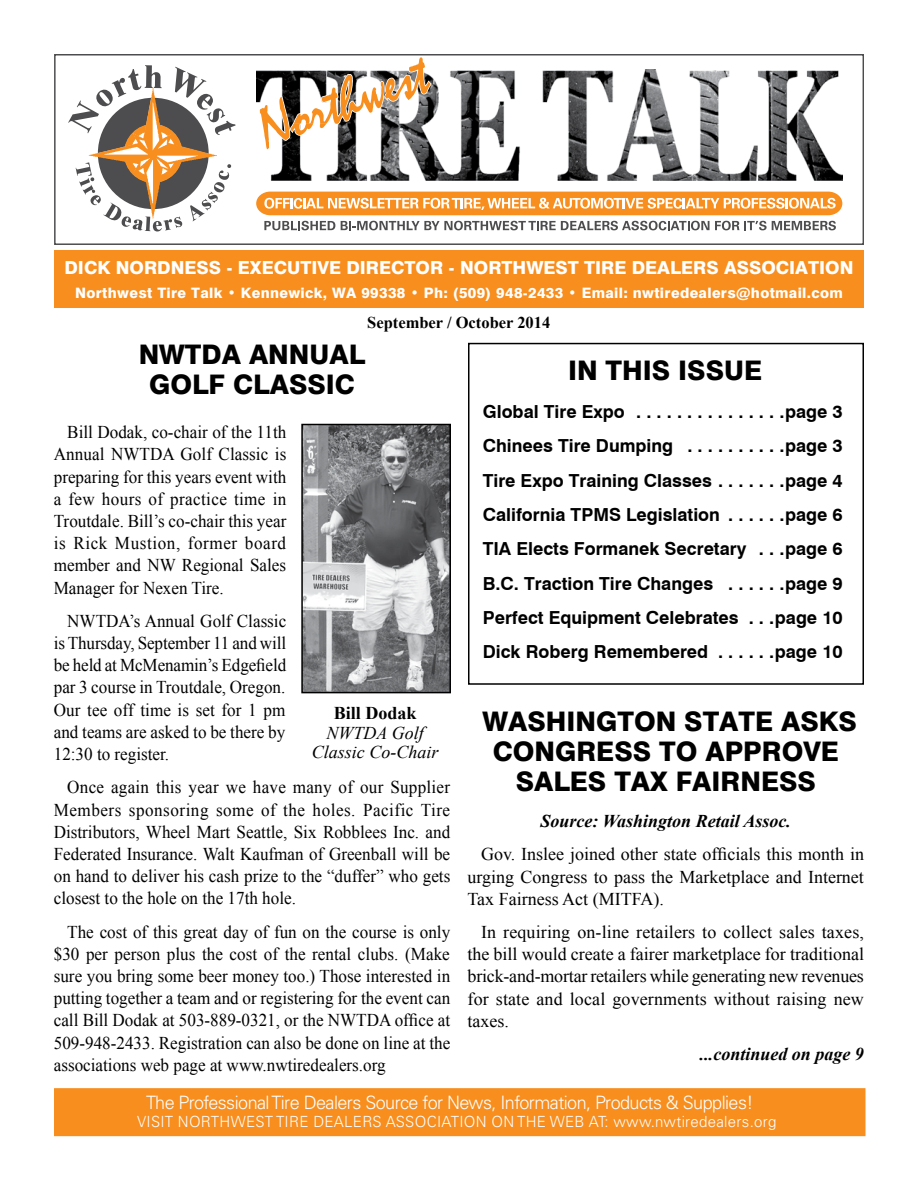
<style>
.page{position:relative;width:918px;height:1188px;background:#fff}
.page>*{position:absolute;margin:0;border:0;box-sizing:border-box;transform-origin:0 0}
.t1{font:800 27px/30px "Swiss 721 BT";color:#000}
.t2{font:300 18.45px "Univers";letter-spacing:-.03em;color:#fff}
.t3{font:18px/22.2px "Times New Roman";color:#000;text-align:justify;scale:.95 1}
.t4{font:18px/22.2px "Times New Roman";color:#000;text-align:justify}
.t5{font:700 18px/34.3px "Swiss 721 BT";color:#000;text-align:justify}
.t6{font:800 18px "Swiss 721 BT";color:#fff}
.t7{font:italic 700 18px "Times New Roman";color:#000}
.t8{font:italic 18px/19.8px "Times New Roman";color:#000;text-align:center}
.t9{font:700 18px "Times New Roman";color:#000}
.t10{font:700 16.5px "Times New Roman";color:#000}
.t11{font:300 15.3px "Univers";letter-spacing:.02em;color:#fff}
.t12{font:800 14.4px "Swiss 721 BT";letter-spacing:.025em;color:#fff}
</style>
<div class="page">
<div style="left:54px;top:250px;width:809px;height:58px;background:#f78e1e"></div>
<div style="left:54px;top:54px;width:810px;height:191px;border:2px solid #4d4d4f"></div>
<svg style="left:255px;top:54px;width:588px;height:176px"></svg>
<svg style="left:68px;top:65px;width:168px;height:167px"></svg>
<div style="left:54px;top:1088px;width:812px;height:48px;background:#f78e1e;border:2px solid #f78e1e"></div>
<div style="left:468px;top:343px;width:396px;height:342px;border:2px solid #000"></div>
<img style="left:304px;top:427px;width:144px;height:263px">
<div style="left:301px;top:424px;width:150px;height:269px;border:2px solid #000"></div>
<p class="t6" style="left:65px;top:256px;width:788px">DICK NORDN ESS - EXECUTIVE DIRECTOR - NORTHWEST TIRE DEALERS ASSOCIATION</p>
<p class="t12" style="left:75px;top:284px;width:769px">NORTHWEST TIRE TALK • KENNEWICK, WA 99338 • PH: (509) 948-2433 • EMAIL: NWTIREDEALERS@HOTMAIL.COM</p>
<p class="t10" style="left:367px;top:311px;width:185px">September / October 2014</p>
<h1 class="t1" style="left:149px;top:340px;width:180px;text-indent:-10px">NWTDA ANNUAL<br>GOLF CLASSIC</h1>
<p class="t3" style="left:54px;top:421px;width:246px;text-indent:13px">Bill Dodak, co-chair of the 11th Annual NWTDA Golf Classic is preparing for this years event with a few hours of practice time in Troutdale. Bill’s co-chair this year is Rick Mustion, former board member and NW Regional Sales Manager for Nexen Tire.</p>
<p class="t3" style="left:54px;top:609px;width:246px;text-indent:13px">NWTDA’s Annual Golf Classic is Thursday, September 11 and will be held at McMenamin’s Edgefield par 3 course in Troutdale, Oregon.<br>Our tee off time is set for 1 pm and teams are asked to be there by 12:30 to register.</p>
<p class="t3" style="left:54px;top:776px;width:419px;text-indent:13px">Once again this year we have many of our Supplier Members sponsoring some of the holes. Pacific Tire Distributors, Wheel Mart Seattle, Six Robblees Inc. and Federated Insurance. Walt Kaufman of Greenball will be on hand to deliver his cash prize to the “duffer” who gets closest to the hole on the 17th hole.</p>
<p class="t3" style="left:54px;top:920px;width:419px;text-indent:13px">The cost of this great day of fun on the course is only $30 per person plus the cost of the rental clubs. (Make sure you bring some beer money too.) Those interested in putting together a team and or registering for the event can call Bill Dodak at 503-889-0321, or the NWTDA office at 509-948-2433. Registration can also be done on line at the associations web page at www.nwtiredealers.org</p>
<p class="t9" style="left:334px;top:700px;width:84px">Bill Dodak</p>
<p class="t8" style="left:312px;top:722px;width:128px">NWTDA Golf<br>Classic Co-Chair</p>
<h1 class="t1" style="left:568px;top:355px;width:55px">IN THIS</h1>
<h1 class="t1" style="left:678px;top:355px;width:18px">ISSUE</h1>
<p class="t5" style="left:483px;top:394px;width:362px">Global Tire Expo . . . . . . . . . . . . . . page 3<br>Chinees Tire Dumping . . . . . . . . . page 3<br>Tire Expo Training Classes . . . . . . page 4<br>California TPMS Legislation . . . . . page 6<br>TIA Elects Formanek Secretary . . page 6<br>B.C. Traction Tire Changes . . . . . page 9<br>Perfect Equipment Celebrates . . page 10<br>Dick Roberg Remembered . . . . . page 10</p>
<h1 class="t1" style="left:482px;top:706px;width:20px">WASHI</h1>
<h1 class="t1" style="left:575px;top:706px;width:128px">NGTON STATE</h1>
<h1 class="t1" style="left:781px;top:706px;width:20px">ASKS</h1>
<h1 class="t1" style="left:493px;top:736px;width:348px">CONGRESS TO APPROVE</h1>
<h1 class="t1" style="left:516px;top:766px;width:19px">SALES</h1>
<h1 class="t1" style="left:614px;top:766px;width:19px">TAX</h1>
<h1 class="t1" style="left:676px;top:766px;width:104px">FAIRNESS</h1>
<p class="t7" style="left:540px;top:809px;width:252px">Source: Washington Retail Assoc.</p>
<p class="t4" style="left:468px;top:843px;width:398px;text-indent:14px">Gov. Inslee joined other state officials this month in urging Congress to pass the Marketplace and Internet Tax Fairness Act (MITFA).</p>
<p class="t4" style="left:468px;top:921px;width:398px;text-indent:14px">In requiring on-line retailers to collect sales taxes, the bill would create a fairer marketplace for traditional brick-and-mortar retailers while generating new revenues for state and local governments without raising new taxes.</p>
<p class="t7" style="left:700px;top:1042px;width:166px">...continued on page 9</p>
<p class="t2" style="left:146px;top:1091px;width:609px">The Professional Tire Dealers Source for News, Information, Products &amp; Supplies!</p>
<p class="t11" style="left:137px;top:1113px;width:641px">VISIT NORTHWEST TIRE DEALERS ASSOCIATION ON THE WEB AT: www.nwtiredealers.org</p>
</div>
